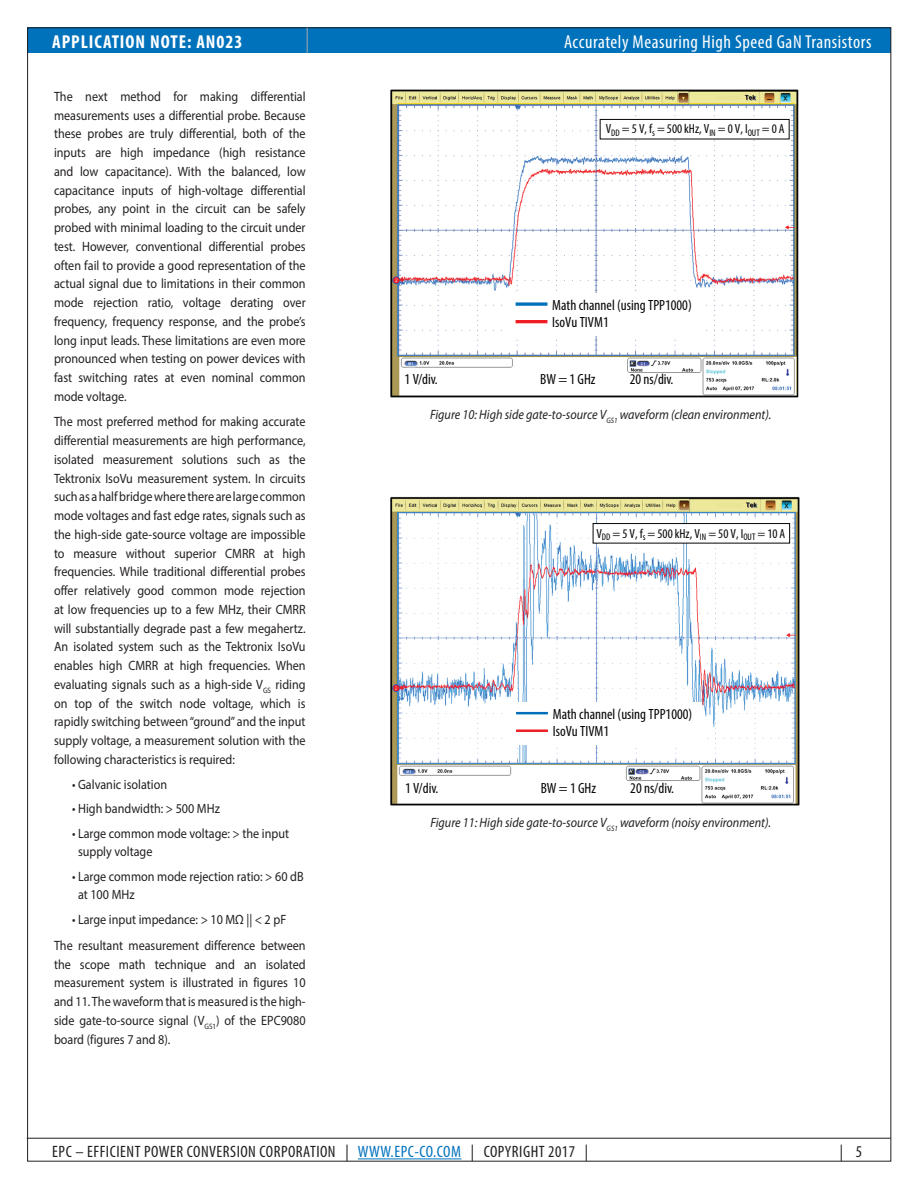
<style>
.page{position:relative;width:918px;height:1188px;background:#fff}
.page>*{position:absolute;margin:0;border:0;box-sizing:border-box;transform-origin:0 0}
.t1{font:condensed 18.75px "Myriad Pro";letter-spacing:.03em;color:#fff}
.t2{font:700 condensed 18.75px "Myriad Pro";letter-spacing:.05em;color:#fff}
.t3{font:condensed 16.5px "Myriad Pro";letter-spacing:.03em;color:#231f20}
.t4{font:condensed 14.85px/17.9px "Myriad Pro";color:#050504}
.Body_Text{font:13.5px/18.8px "Myriad Pro";color:#231f20;text-align:justify;scale:.9 1}
.t5{font:italic 13.5px "Myriad Pro";color:#231f20;scale:.9 1}
.t6{font:condensed 13.2px "Myriad Pro";color:#050504}
.s1{color:#0072bc}
</style>
<div class="page">
<div style="left:28px;top:27px;width:863px;height:25px;background:#0072bc"></div>
<hr style="left:27px;top:1138px;width:864px;height:1px;background:#231f20">
<hr style="left:358px;top:1159px;width:103px;height:1px;background:#0072bc">
<svg style="left:307px;top:28px;width:1px;height:25px"></svg>
<img style="left:390px;top:89px;width:409px;height:309px">
<div style="left:600px;top:119px;width:189px;height:20px;background:#fff"></div>
<div style="left:600px;top:119px;width:190px;height:20px;border:1px solid #050504"></div>
<div style="left:507px;top:293px;width:195px;height:43px;background:#fff"></div>
<svg style="left:516px;top:302px;width:31px;height:4px"></svg>
<hr style="left:516px;top:320px;width:31px;height:3px;background:#ee1d23">
<img style="left:390px;top:497px;width:410px;height:309px">
<div style="left:593px;top:524px;width:197px;height:19px;background:#fff"></div>
<div style="left:593px;top:523px;width:197px;height:21px;border:1px solid #050504"></div>
<div style="left:508px;top:702px;width:194px;height:43px;background:#fff"></div>
<hr style="left:516px;top:712px;width:32px;height:2px;background:#006fba">
<hr style="left:516px;top:729px;width:32px;height:3px;background:#ee1d23">
<h1 class="t2" style="left:52px;top:30px;width:192px">APPLICATION NOTE: AN023</h1>
<p class="Body_Text" style="left:54px;top:87px;width:281px">The next method for making differential measurements uses a differential probe. Because these probes are truly differential, both of the inputs are high impedance (high resistance and low capacitance). With the balanced, low capacitance inputs of high-voltage differential probes, any point in the circuit can be safely probed with minimal loading to the circuit under test. However, conventional differential probes often fail to provide a good representation of the actual signal due to limitations in their common mode rejection ratio, voltage derating over frequency, frequency response, and the probe’s long input leads. These limitations are even more pronounced when testing on power devices with fast switching rates at even nominal common mode voltage.</p>
<p class="Body_Text" style="left:54px;top:412px;width:281px">The most preferred method for making accurate differential measurements are high performance, isolated measurement solutions such as the Tektronix IsoVu measurement system. In circuits such as a half bridge where there are large common mode voltages and fast edge rates, signals such as the high-side gate-source voltage are impossible to measure without superior CMRR at high frequencies. While traditional differential probes offer relatively good common mode rejection at low frequencies up to a few MHz, their CMRR will substantially degrade past a few megahertz.<br>An isolated system such as the Tektronix IsoVu enables high CMRR at high frequencies. When evaluating signals such as a high-side V<sub>GS</sub> riding on top of the switch node voltage, which is rapidly switching between “ground” and the input supply voltage, a measurement solution with the following characteristics is required:</p>
<p class="Body_Text" style="left:72px;top:774px;width:107px">• Galvanic isolation</p>
<p class="Body_Text" style="left:72px;top:799px;width:166px">• High bandwidth: &gt; 500 MHz</p>
<p class="Body_Text" style="left:78px;top:824px;width:236px;line-height:18px;text-indent:-6px">• Large common mode voltage: &gt; the input supply voltage</p>
<p class="Body_Text" style="left:78px;top:867px;width:252px;line-height:18px;text-indent:-6px">• Large common mode rejection ratio: &gt; 60 dB at 100 MHz</p>
<p class="Body_Text" style="left:72px;top:910px;width:240px">• Large input impedance: &gt; 10 MΩ || &lt; 2 pF</p>
<p class="Body_Text" style="left:54px;top:936px;width:281px">The resultant measurement difference between the scope math technique and an isolated measurement system is illustrated in figures 10 and 11. The waveform that is measured is the high&shy;side gate-to-source signal (V<sub>GS1</sub>) of the EPC9080 board (figures 7 and 8).</p>
<h1 class="t1" style="left:564px;top:30px;width:309px">Accurately Measuring High Speed GaN Transistors</h1>
<p class="t6" style="left:606px;top:121px;width:180px">V<sub>DD</sub> = 5 V, f<sub>s</sub> = 500 kHz, V<sub>IN</sub> = 0 V, I<sub>OUT</sub> = 0 A</p>
<p class="t4" style="left:552px;top:296px;width:141px">Math channel (using TPP1000)<br>IsoVu TIVM1</p>
<p class="t4" style="left:405px;top:370px;width:35px">1 V/div.</p>
<p class="t4" style="left:540px;top:370px;width:57px">BW = 1 GHz</p>
<p class="t4" style="left:630px;top:370px;width:45px">20 ns/div.</p>
<p class="t5" style="left:430px;top:406px;width:381px">Figure 10: High side gate-to-source V<sub>GS1</sub> waveform (clean environment).</p>
<p class="t6" style="left:596px;top:525px;width:191px">V<sub>DD</sub> = 5 V, f<sub>s</sub> = 500 kHz, V<sub>IN</sub> = 50 V, I<sub>OUT</sub> = 10 A</p>
<p class="t4" style="left:553px;top:705px;width:141px">Math channel (using TPP1000)<br>IsoVu TIVM1</p>
<p class="t4" style="left:405px;top:779px;width:35px">1 V/div.</p>
<p class="t4" style="left:541px;top:779px;width:57px">BW = 1 GHz</p>
<p class="t4" style="left:630px;top:779px;width:45px">20 ns/div.</p>
<p class="t5" style="left:430px;top:814px;width:380px">Figure 11: High side gate-to-source V<sub>GS1</sub> waveform (noisy environment).</p>
<p class="t3" style="left:52px;top:1142px;width:537px">EPC – EFFICIENT POWER CONVERSION CORPORATION | <span class="s1">WWW.EPC-CO.COM</span> | COPYRIGHT 2017 |</p>
<p class="t3" style="left:840px;top:1142px;width:24px">| 5</p>
</div>
